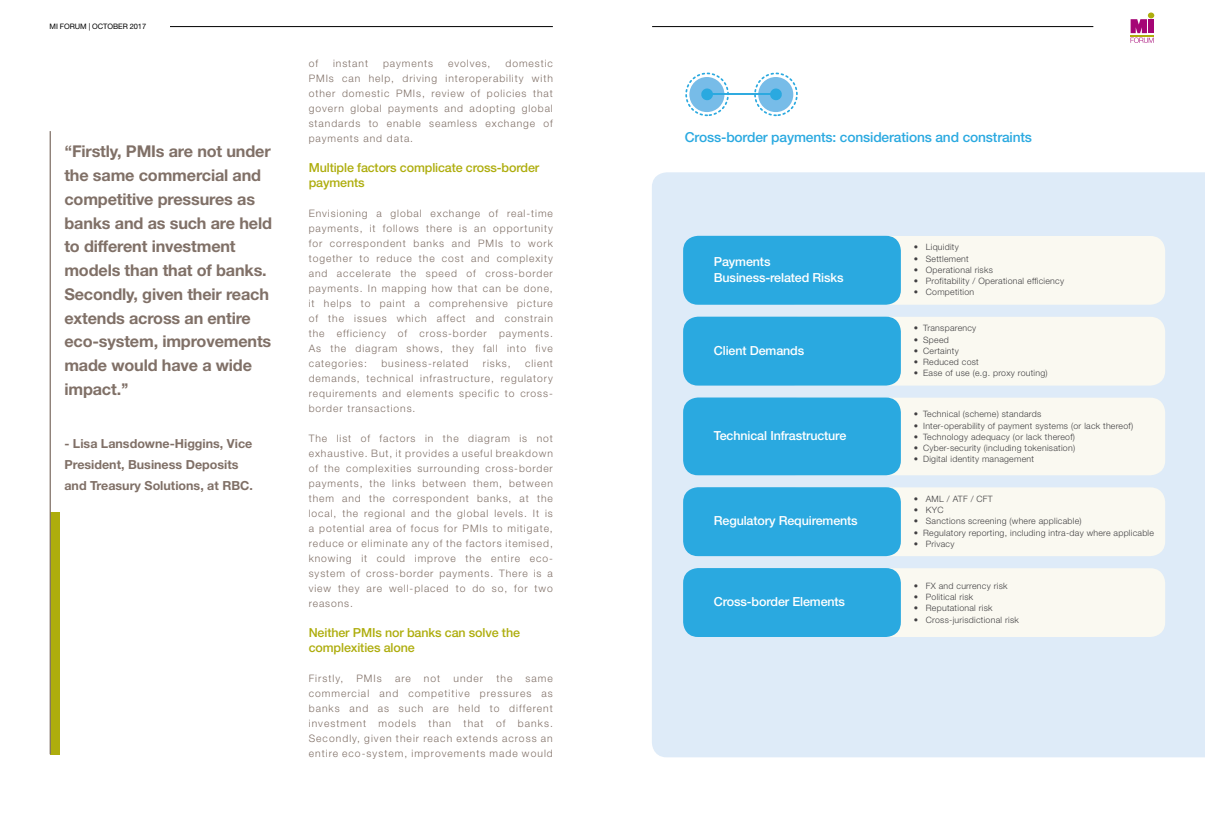
<style>
.page{position:relative;width:1205px;height:815px;background:#fff}
.page>*{position:absolute;margin:0;border:0;box-sizing:border-box;transform-origin:0 0}
.t1{font:700 16.25px/23.8px "Helvetica Neue LT Std";letter-spacing:-.01em;color:#807067}
.t2{font:500 13.75px "Helvetica Neue LT Std";letter-spacing:-.01em;color:#2aa9e0}
.t3{font:500 12.5px/16.2px "Helvetica Neue LT Std";letter-spacing:-.01em;color:#fff}
.t4{font:500 12.5px/15px "Helvetica Neue LT Std";letter-spacing:-.01em;color:#aead0d}
.t5{font:700 12.5px/21.2px "Helvetica Neue LT Std";color:#807067}
.t6{font:300 10.25px/15px "Helvetica Neue LT Std";letter-spacing:.09em;color:#807067;text-align:justify}
.t7{font:300 8.75px "Helvetica Neue LT Std";letter-spacing:.03em;color:#414042}
.t8{font:7.5px "Helvetica Neue LT Std";letter-spacing:-.01em;color:#000}
</style>
<div class="page">
<div style="left:652px;top:172px;width:553px;height:585px;background:#deebf8"></div>
<div style="left:50px;top:131px;width:10px;height:623px;background:#aead0d"></div>
<div style="left:50px;top:131px;width:228px;height:381px;background:#fff"></div>
<hr style="left:50px;top:131px;width:1px;height:623px;background:#807067">
<svg style="left:685px;top:73px;width:44px;height:43px"></svg>
<svg style="left:754px;top:73px;width:44px;height:43px"></svg>
<hr style="left:706px;top:93px;width:70px;height:2px;background:#2aa9e0">
<div style="left:783px;top:236px;width:382px;height:69px;background:#faf9f1;border-radius:15px"></div>
<div style="left:783px;top:317px;width:382px;height:69px;background:#faf9f1;border-radius:15px"></div>
<div style="left:783px;top:398px;width:382px;height:77px;background:#faf9f1;border-radius:15px"></div>
<div style="left:783px;top:487px;width:382px;height:69px;background:#faf9f1;border-radius:15px"></div>
<div style="left:783px;top:568px;width:382px;height:69px;background:#faf9f1;border-radius:15px"></div>
<div style="left:683px;top:236px;width:218px;height:69px;background:#2aa9e0;border-radius:15px"></div>
<div style="left:683px;top:317px;width:218px;height:69px;background:#2aa9e0;border-radius:15px"></div>
<div style="left:683px;top:398px;width:218px;height:77px;background:#2aa9e0;border-radius:15px"></div>
<div style="left:683px;top:487px;width:218px;height:69px;background:#2aa9e0;border-radius:15px"></div>
<div style="left:683px;top:568px;width:218px;height:69px;background:#2aa9e0;border-radius:15px"></div>
<hr style="left:170px;top:26px;width:383px;height:1px;background:#000">
<hr style="left:652px;top:26px;width:441px;height:1px;background:#000">
<svg style="left:1130px;top:13px;width:24px;height:30px"></svg>
<div style="left:1148px;top:19px;width:6px;height:14px;background:#a50575"></div>
<p class="t8" style="left:50px;top:22px;width:98px">MI FORUM | OCTOBER 2017</p>
<p class="t1" style="left:64px;top:139px;width:209px">‘‘Firstly, PMIs are not under the same commercial and competitive pressures as banks and as such are held to different investment models than that of banks.<br>Secondly, given their reach extends across an entire eco-system, improvements made would have a wide impact.’’</p>
<p class="t5" style="left:64px;top:433px;width:190px">- Lisa Lansdowne-Higgins, Vice<br>President, Business Deposits and Treasury Solutions, at RBC.</p>
<p class="t6" style="left:309px;top:56px;width:246px;text-indent:197px">domestic PMIs can help, driving interoperability with other domestic PMIs, review of policies that govern global payments and adopting global standards to enable seamless exchange of payments and data.</p>
<p class="t4" style="left:309px;top:160px;width:232px">Multiple factors complicate cross-border payments</p>
<p class="t6" style="left:309px;top:206px;width:246px">Envisioning a global exchange of real-time payments, it follows there is an opportunity for correspondent banks and PMIs to work together to reduce the cost and complexity and accelerate the speed of cross-border payments. In mapping how that can be done, it helps to paint a comprehensive picture of the issues which affect and constrain the efficiency of cross-border payments.<br>As the diagram shows, they fall into five categories:</p>
<p class="t6" style="left:309px;top:56px;width:11px">of</p>
<p class="t6" style="left:333px;top:56px;width:36px">instant</p>
<p class="t6" style="left:383px;top:56px;width:52px">payments</p>
<p class="t6" style="left:448px;top:56px;width:44px">evolves,</p>
<p class="t6" style="left:309px;top:356px;width:246px;text-indent:216px">client demands, technical infrastructure, regulatory requirements and elements specific to cross&shy;border transactions.</p>
<p class="t6" style="left:309px;top:431px;width:246px">The list of factors in the diagram is not exhaustive. But, it provides a useful breakdown of the complexities surrounding cross-border payments, the links between them, between them and the correspondent banks, at the local, the regional and the global levels. It is a potential area of focus for PMIs to mitigate, reduce or eliminate any of the factors itemised, knowing it could improve the entire eco&shy;system of cross-border payments. There is a view they are well-placed to do so, for two reasons.</p>
<p class="t4" style="left:309px;top:625px;width:213px">Neither PMIs nor banks can solve the complexities alone</p>
<p class="t6" style="left:309px;top:671px;width:36px">Firstly,</p>
<p class="t6" style="left:356px;top:671px;width:27px">PMIs</p>
<p class="t6" style="left:395px;top:671px;width:17px">are</p>
<p class="t6" style="left:424px;top:671px;width:18px">not</p>
<p class="t6" style="left:453px;top:671px;width:31px">under</p>
<p class="t6" style="left:496px;top:671px;width:18px">the</p>
<p class="t6" style="left:381px;top:356px;width:88px">business-related</p>
<p class="t6" style="left:483px;top:356px;width:29px">risks,</p>
<p class="t6" style="left:309px;top:671px;width:246px;text-indent:217px">same commercial and competitive pressures as banks and as such are held to different investment models than that of banks.<br>Secondly, given their reach extends across an entire eco-system, improvements made would</p>
<h2 class="t2" style="left:685px;top:129px;width:349px">Cross-border payments: considerations and constraints</h2>
<p class="t3" style="left:714px;top:253px;width:131px">Payments<br>Business-related Risks</p>
<p class="t3" style="left:714px;top:342px;width:92px">Client Demands</p>
<p class="t3" style="left:714px;top:427px;width:134px">Technical Infrastructure</p>
<p class="t3" style="left:714px;top:513px;width:145px">Regulatory Requirements</p>
<p class="t3" style="left:714px;top:593px;width:133px">Cross-border Elements</p>
<p class="t7" style="left:914px;top:242px;width:47px">• Liquidity</p>
<p class="t7" style="left:914px;top:253px;width:56px">• Settlement</p>
<p class="t7" style="left:914px;top:264px;width:81px">• Operational risks</p>
<p class="t7" style="left:914px;top:276px;width:152px">• Profitability / Operational efficiency</p>
<p class="t7" style="left:914px;top:287px;width:62px">• Competition</p>
<p class="t7" style="left:914px;top:323px;width:64px">• Transparency</p>
<p class="t7" style="left:914px;top:334px;width:36px">• Speed</p>
<p class="t7" style="left:914px;top:345px;width:46px">• Certainty</p>
<p class="t7" style="left:914px;top:357px;width:67px">• Reduced cost</p>
<p class="t7" style="left:914px;top:368px;width:135px">• Ease of use (e.g. proxy routing)</p>
<p class="t7" style="left:914px;top:409px;width:129px">• Technical (scheme) standards</p>
<p class="t7" style="left:914px;top:420px;width:221px">• Inter-operability of payment systems (or lack thereof)</p>
<p class="t7" style="left:914px;top:431px;width:163px">• Technology adequacy (or lack thereof)</p>
<p class="t7" style="left:914px;top:443px;width:163px">• Cyber-security (including tokenisation)</p>
<p class="t7" style="left:914px;top:454px;width:122px">• Digital identity management</p>
<p class="t7" style="left:914px;top:493px;width:80px">• AML / ATF / CFT</p>
<p class="t7" style="left:914px;top:505px;width:31px">• KYC</p>
<p class="t7" style="left:914px;top:516px;width:169px">• Sanctions screening (where applicable)</p>
<p class="t7" style="left:914px;top:527px;width:242px">• Regulatory reporting, including intra-day where applicable</p>
<p class="t7" style="left:914px;top:538px;width:42px">• Privacy</p>
<p class="t7" style="left:914px;top:580px;width:95px">• FX and currency risk</p>
<p class="t7" style="left:914px;top:592px;width:61px">• Political risk</p>
<p class="t7" style="left:914px;top:603px;width:80px">• Reputational risk</p>
<p class="t7" style="left:914px;top:614px;width:106px">• Cross-jurisdictional risk</p>
</div>
